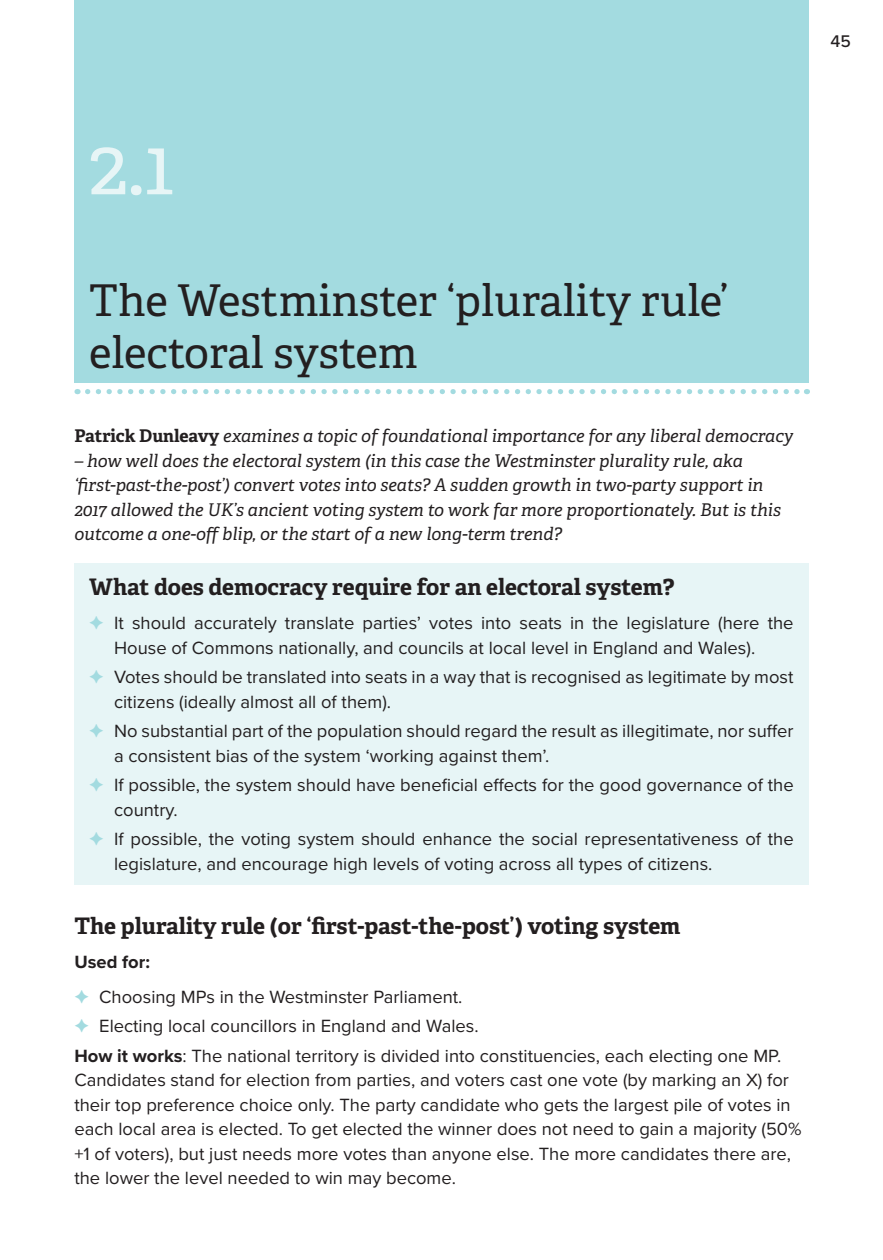
<style>
.page{position:relative;width:883px;height:1260px;background:#fff}
.page>*{position:absolute;margin:0;border:0;box-sizing:border-box;transform-origin:0 0}
.t1{font:80.5px "Adelle PE";color:#e7f5f6}
.t2{font:43.75px/52.5px "Adelle PE";color:#231f20}
.t3{font:700 22.75px "Adelle PE";color:#231f20}
.t4{font:18.38px/24.5px "Proxima Nova";color:#231f20}
.t5{font:italic 17.5px/24.5px "Adelle PE";color:#231f20}
.t6{font:500 17.5px "Proxima Nova";color:#231f20}
.s1{font-weight:700;font-style:normal}
.s2{color:#a3dbe0}
.s3{font-weight:700}
</style>
<div class="page">
<div style="left:74px;top:563px;width:735px;height:322px;background:#e7f5f6"></div>
<div style="left:74px;top:0;width:735px;height:383px;background:#a3dbe0"></div>
<svg style="left:88px;top:389px;width:719px;height:5px"></svg>
<p class="t6" style="left:830px;top:28px;width:22px">45</p>
<h1 class="t1" style="left:89px;top:107px;width:86px">2.1</h1>
<h2 class="t2" style="left:89px;top:272px;width:640px">The Westminster ‘plurality rule’ electoral system</h2>
<p class="t5" style="left:74px;top:423px;width:720px"><span class="s1">Patrick Dunleavy</span> examines a topic of foundational importance for any liberal democracy</p>
<p class="t5" style="left:74px;top:448px;width:708px">– how well does the electoral system (in this case the Westminster plurality rule, aka ‘first-past-the-post’) convert votes into seats? A sudden growth in two-party support in 2017 allowed the UK’s ancient voting system to work far more proportionately. But is this outcome a one-off blip, or the start of a new long-term trend?</p>
<p class="t3" style="left:89px;top:570px;width:587px">What does democracy require for an electoral system?</p>
<p class="t4" style="left:114px;top:610px;width:681px;text-indent:-25px"><span class="s2">✦</span> It should accurately translate parties’ votes into seats in the legislature (here the<br>House of Commons nationally, and councils at local level in England and Wales).</p>
<p class="t4" style="left:114px;top:664px;width:681px;text-indent:-25px"><span class="s2">✦</span> Votes should be translated into seats in a way that is recognised as legitimate by most citizens (ideally almost all of them).</p>
<p class="t4" style="left:114px;top:718px;width:681px;text-indent:-25px"><span class="s2">✦</span> No substantial part of the population should regard the result as illegitimate, nor suffer a consistent bias of the system ‘working against them’.</p>
<p class="t4" style="left:114px;top:772px;width:681px;text-indent:-25px"><span class="s2">✦</span> If possible, the system should have beneficial effects for the good governance of the country.</p>
<p class="t4" style="left:114px;top:826px;width:681px;text-indent:-25px"><span class="s2">✦</span> If possible, the voting system should enhance the social representativeness of the legislature, and encourage high levels of voting across all types of citizens.</p>
<p class="t3" style="left:74px;top:909px;width:608px">The plurality rule (or ‘first-past-the-post’) voting system</p>
<p class="t4" style="left:74px;top:944px;width:390px;line-height:34.5px"><span class="s3">Used for:<br></span><span class="s2">✦</span> Choosing MPs in the Westminster Parliament.</p>
<p class="t4" style="left:74px;top:1010px;width:709px;line-height:29.4px"><span class="s2">✦</span> Electing local councillors in England and Wales.<br><span class="s3">How it works</span>: The national territory is divided into constituencies, each electing one MP.</p>
<p class="t4" style="left:74px;top:1067px;width:729px">Candidates stand for election from parties, and voters cast one vote (by marking an X) for their top preference choice only. The party candidate who gets the largest pile of votes in each local area is elected. To get elected the winner does not need to gain a majority (50% +1 of voters), but just needs more votes than anyone else. The more candidates there are, the lower the level needed to win may become.</p>
</div>
